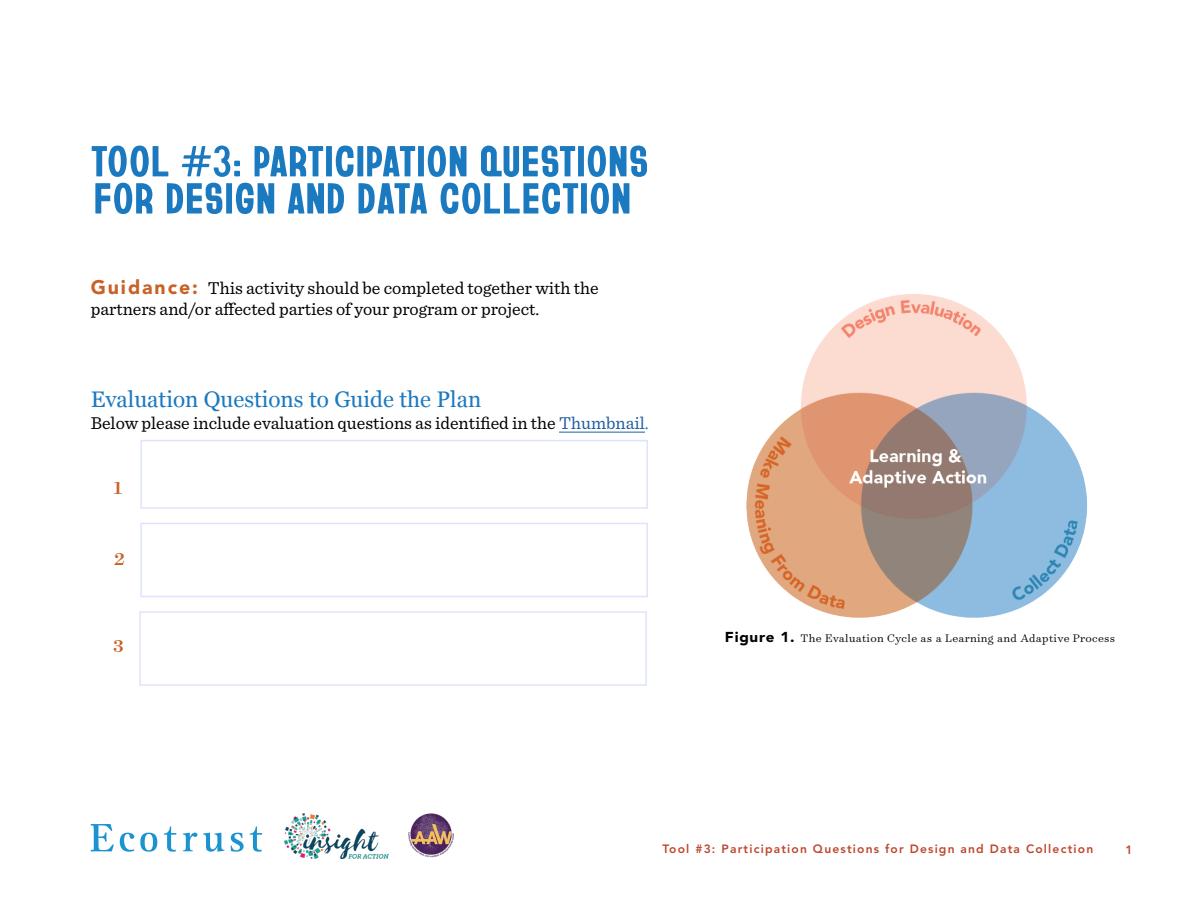
<style>
.page{position:relative;width:1188px;height:918px;background:#fff}
.page>*{position:absolute;margin:0;border:0;box-sizing:border-box;transform-origin:0 0}
.t1{font:50.85px/37.2px "BAYARD";color:#1b79c0;scale:1.05 1}
.t2{font:22.5px "Georgia";color:#1b79c0}
.t3{font:500 19.5px "Surveyor Text";color:#c96128}
.t4{font:18px/21.6px "Sentinel";color:#000}
.t5{font:300 12.6px "Surveyor Text";letter-spacing:.025em;color:#000}
.t6{font:800 12px "Avenir LT Std";letter-spacing:.1em;color:#bb482f}
.s1{font-family:"Avenir LT Std";font-weight:900;font-size:19.5px;color:#c96128}
.s2{color:#215e9e}
.s3{color:#1b79c0}
.s4{font-family:"Avenir LT Std";font-weight:900;font-size:14.25px}
</style>
<div class="page">
<img style="left:285px;top:813px;width:103px;height:46px">
<img style="left:408px;top:813px;width:46px;height:45px">
<svg style="left:91px;top:824px;width:23px;height:27px"></svg>
<svg style="left:120px;top:833px;width:14px;height:19px"></svg>
<svg style="left:140px;top:833px;width:17px;height:19px"></svg>
<svg style="left:164px;top:826px;width:12px;height:26px"></svg>
<svg style="left:183px;top:833px;width:14px;height:18px"></svg>
<svg style="left:203px;top:833px;width:21px;height:19px"></svg>
<svg style="left:231px;top:833px;width:13px;height:19px"></svg>
<svg style="left:250px;top:826px;width:12px;height:26px"></svg>
<img style="left:746px;top:294px;width:341px;height:324px">
<hr style="left:559px;top:432px;width:86px;height:1px;background:#215e9e">
<div style="left:140px;top:440px;width:508px;height:69px;border:2px solid #dee4fd"></div>
<div style="left:140px;top:523px;width:508px;height:74px;border:2px solid #dee4fd"></div>
<div style="left:139px;top:611px;width:508px;height:75px;border:2px solid #dee4fd"></div>
<h1 class="t1" style="left:91px;top:143px;width:533px">TOOL #3: PARTICIPATION QUESTIONS<br>FOR DESIGN AND DATA COLLECTION</h1>
<p class="t4" style="left:91px;top:276px;width:509px"><span class="s1">Guidance:</span> This activity should be completed together with the partners and/or affected parties of your program or project.</p>
<p class="t2" style="left:91px;top:383px;width:392px">Evaluation Questions to Guide the Plan</p>
<p class="t4" style="left:91px;top:411px;width:560px">Below please include evaluation questions as identified in the <span class="s2">Thumbnail</span><span class="s3">.</span></p>
<p class="t3" style="left:114px;top:475px;width:10px">1</p>
<p class="t3" style="left:114px;top:547px;width:13px">2</p>
<p class="t3" style="left:113px;top:634px;width:12px">3</p>
<p class="t5" style="left:725px;top:630px;width:392px"><span class="s4">Figure 1.</span> The Evaluation Cycle as a Learning and Adaptive Process</p>
<p class="t6" style="left:663px;top:842px;width:432px">Tool #3: Participation Questions for Design and Data Collection</p>
<p class="t6" style="left:1125px;top:843px;width:9px">1</p>
</div>
